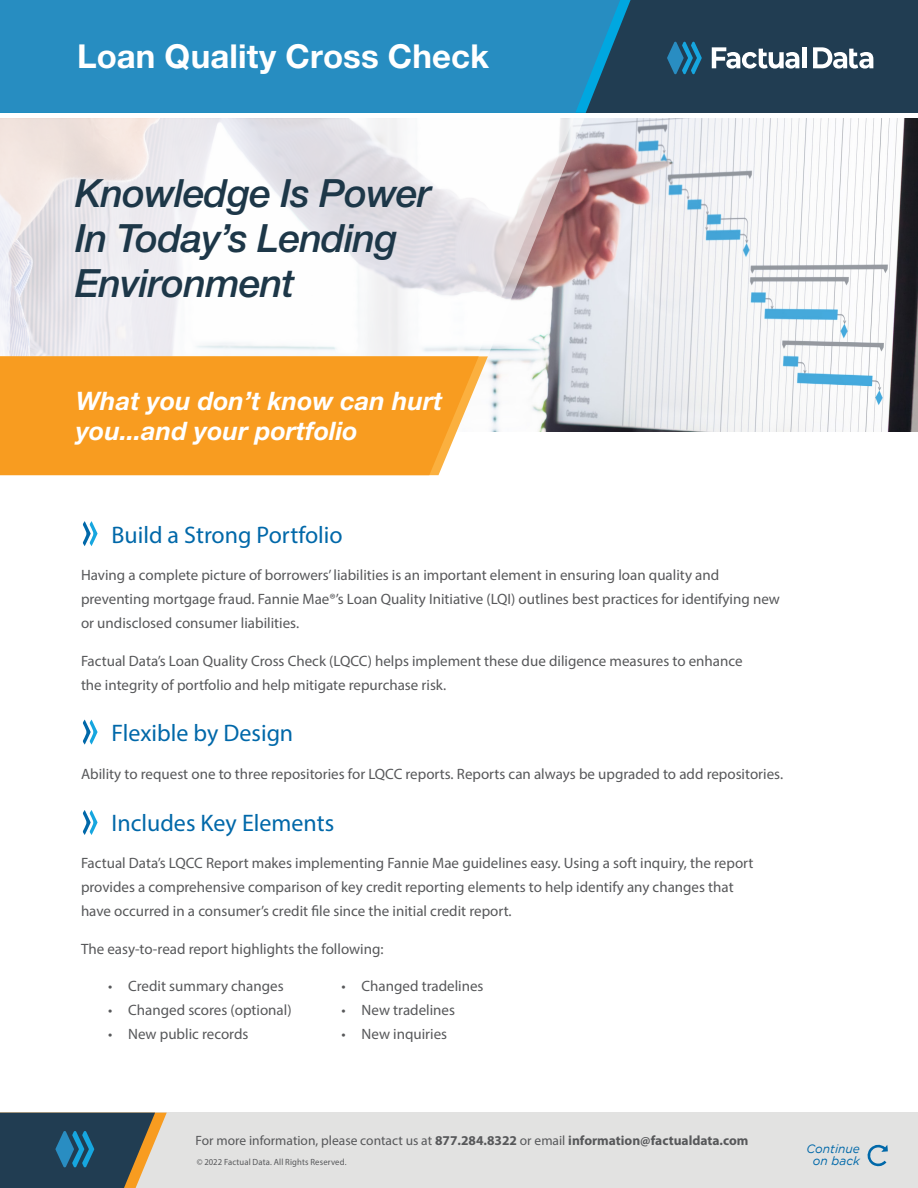
<style>
.page{position:relative;width:918px;height:1188px;background:#fff}
.page>*{position:absolute;margin:0;border:0;box-sizing:border-box;transform-origin:0 0}
.t1{font:italic 500 39px/45px "Helvetica Neue LT Std";letter-spacing:-.02em;color:#1d3748}
.Page_Title_24pt{font:700 33px "Helvetica Neue LT Std";color:#fff}
.t2{font:italic 700 25.5px/30px "Helvetica Neue LT Std";color:#fff}
.t3{font:24px "Myriad Pro";color:#0068a9}
.t4{font:15px "Myriad Pro";color:#57585a}
.t5{font:13.5px "Myriad Pro";color:#57585a}
.t6{font:italic 12px "Gotham";color:#0068a9}
.t7{font:9px "Myriad Pro";letter-spacing:.015em;color:#57585a;scale:.96 1}
.s1{font-weight:700}
</style>
<div class="page">
<div style="left:0;top:1113px;width:918px;height:75px;background:#e2e2e1"></div>
<svg style="left:0;top:1113px;width:167px;height:75px;background:#425863"></svg>
<img style="left:490px;top:119px;width:428px;height:313px">
<svg style="left:0;top:118px;width:574px;height:285px"></svg>
<div style="left:0;top:356px;width:479px;height:119px;background:#f89c20"></div>
<svg style="left:83px;top:521px;width:15px;height:25px"></svg>
<svg style="left:83px;top:720px;width:15px;height:25px"></svg>
<svg style="left:83px;top:810px;width:15px;height:25px"></svg>
<svg style="left:867px;top:1144px;width:21px;height:22px"></svg>
<div style="left:0;top:0;width:918px;height:113px;background:#213d52"></div>
<div style="left:0;top:0;width:620px;height:113px;background:#278dc1"></div>
<svg style="left:667px;top:42px;width:35px;height:32px"></svg>
<svg style="left:712px;top:47px;width:87px;height:22px"></svg>
<hr style="left:802px;top:47px;width:4px;height:21px;background:#fff">
<svg style="left:813px;top:47px;width:60px;height:22px"></svg>
<p class="Page_Title_24pt" style="left:77px;top:35px;width:413px">Loan Quality Cross Check</p>
<p class="t1" style="left:75px;top:170px;width:358px">Knowledge Is Power<br>In Today’s Lending<br>Environment</p>
<p class="t2" style="left:76px;top:385px;width:368px">What you don’t know can hurt you...and your portfolio</p>
<p class="t3" style="left:112px;top:520px;width:233px">Build a Strong Portfolio</p>
<p class="t4" style="left:81px;top:566px;width:640px">Having a complete picture of borrowers’ liabilities is an important element in ensuring loan quality and</p>
<p class="t4" style="left:81px;top:590px;width:700px">preventing mortgage fraud. Fannie Mae®’s Loan Quality Initiative (LQI) outlines best practices for identifying new</p>
<p class="t4" style="left:81px;top:614px;width:220px">or undisclosed consumer liabilities.</p>
<p class="t4" style="left:81px;top:652px;width:663px">Factual Data’s Loan Quality Cross Check (LQCC) helps implement these due diligence measures to enhance</p>
<p class="t4" style="left:81px;top:676px;width:367px">the integrity of portfolio and help mitigate repurchase risk.</p>
<p class="t3" style="left:112px;top:719px;width:183px">Flexible by Design</p>
<p class="t4" style="left:81px;top:765px;width:704px">Ability to request one to three repositories for LQCC reports. Reports can always be upgraded to add repositories.</p>
<p class="t3" style="left:112px;top:808px;width:224px">Includes Key Elements</p>
<p class="t4" style="left:81px;top:854px;width:674px">Factual Data’s LQCC Report makes implementing Fannie Mae guidelines easy. Using a soft inquiry, the report</p>
<p class="t4" style="left:81px;top:878px;width:654px">provides a comprehensive comparison of key credit reporting elements to help identify any changes that</p>
<p class="t4" style="left:81px;top:902px;width:432px">have occurred in a consumer’s credit file since the initial credit report.</p>
<p class="t4" style="left:81px;top:939px;width:304px">The easy-to-read report highlights the following:</p>
<p class="t4" style="left:108px;top:977px;width:177px">• Credit summary changes</p>
<p class="t4" style="left:108px;top:1001px;width:185px">• Changed scores (optional)</p>
<p class="t4" style="left:108px;top:1025px;width:142px">• New public records</p>
<p class="t4" style="left:341px;top:977px;width:144px">• Changed tradelines</p>
<p class="t4" style="left:341px;top:1001px;width:115px">• New tradelines</p>
<p class="t4" style="left:341px;top:1025px;width:107px">• New inquiries</p>
<p class="t5" style="left:196px;top:1132px;width:554px">For more information, please contact us at <span class="s1">877.284.8322</span> or email <span class="s1">information@factualdata.com</span></p>
<p class="t7" style="left:197px;top:1157px;width:158px">© 2022 Factual Data. All Rights Reserved.</p>
<p class="t6" style="left:806px;top:1142px;width:55px">Continue</p>
<p class="t6" style="left:813px;top:1154px;width:48px">on back</p>
</div>
